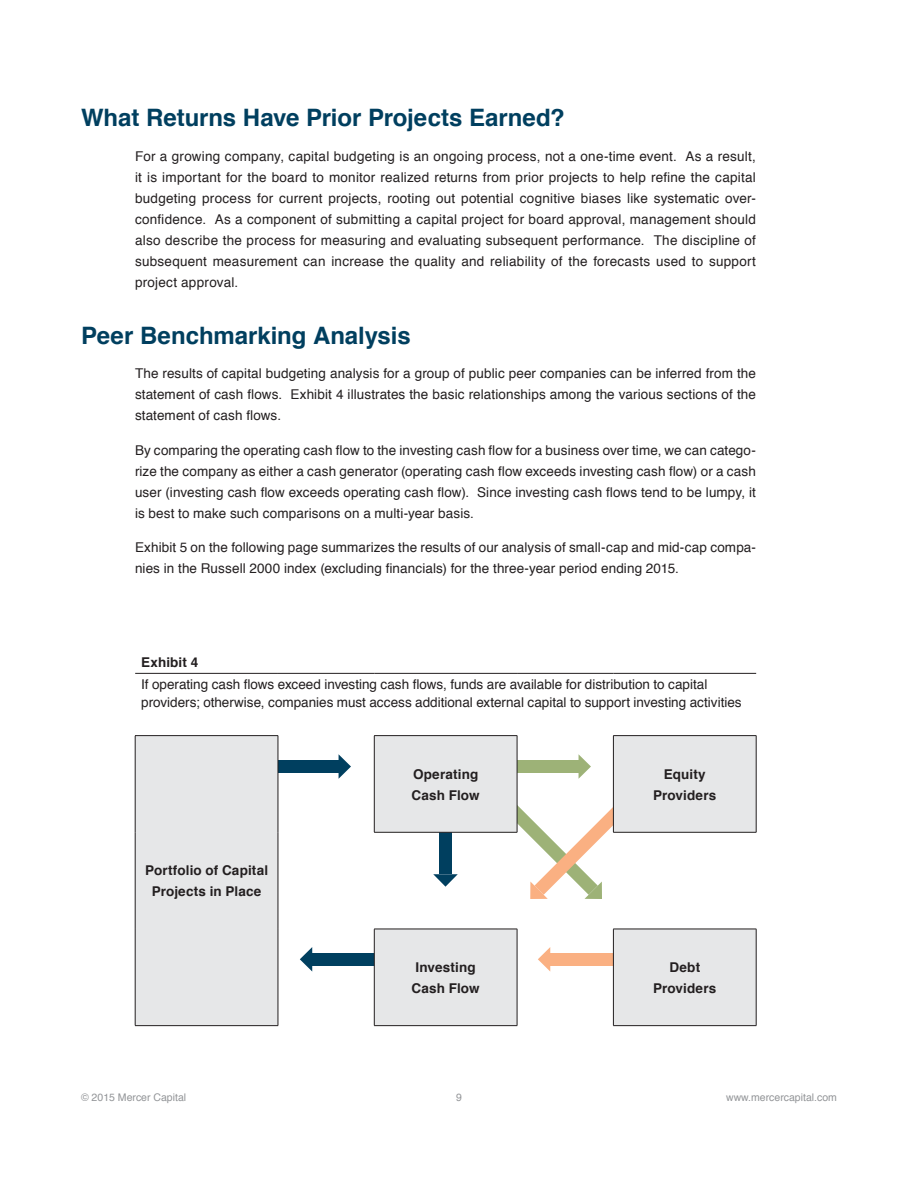
<style>
.page{position:relative;width:918px;height:1188px;background:#fff}
.page>*{position:absolute;margin:0;border:0;box-sizing:border-box;transform-origin:0 0}
.t1{font:700 24px "Helvetica";letter-spacing:-.005em;color:#003f5f}
.t2{font:13.5px/21px "Helvetica";letter-spacing:.005em;color:#231f20;text-align:justify}
.t3{font:700 13.5px/21px "Helvetica";letter-spacing:.01em;color:#231f20;text-align:center}
.t4{font:10.5px "Helvetica";color:#939598}
</style>
<div class="page">
<svg style="left:136px;top:736px;width:620px;height:290px;fill:#e6e7e8"></svg>
<hr style="left:135px;top:673px;width:143px;height:1px;background:#231f20">
<hr style="left:278px;top:673px;width:96px;height:1px;background:#231f20">
<hr style="left:374px;top:673px;width:143px;height:1px;background:#231f20">
<hr style="left:517px;top:673px;width:96px;height:1px;background:#231f20">
<hr style="left:613px;top:673px;width:143px;height:1px;background:#231f20">
<hr style="left:135px;top:735px;width:143px;height:1px;background:#231f20">
<hr style="left:135px;top:736px;width:1px;height:96px;background:#231f20">
<hr style="left:278px;top:736px;width:1px;height:96px;background:#231f20">
<hr style="left:135px;top:832px;width:1px;height:97px;background:#231f20">
<hr style="left:278px;top:832px;width:1px;height:97px;background:#231f20">
<hr style="left:135px;top:929px;width:1px;height:96px;background:#231f20">
<hr style="left:278px;top:929px;width:1px;height:96px;background:#231f20">
<hr style="left:135px;top:1025px;width:143px;height:1px;background:#231f20">
<hr style="left:374px;top:735px;width:143px;height:1px;background:#231f20">
<hr style="left:374px;top:736px;width:1px;height:96px;background:#231f20">
<hr style="left:517px;top:736px;width:1px;height:96px;background:#231f20">
<hr style="left:374px;top:832px;width:143px;height:1px;background:#231f20">
<hr style="left:613px;top:735px;width:143px;height:1px;background:#231f20">
<hr style="left:613px;top:736px;width:1px;height:96px;background:#231f20">
<hr style="left:756px;top:736px;width:1px;height:96px;background:#231f20">
<hr style="left:613px;top:832px;width:143px;height:1px;background:#231f20">
<hr style="left:374px;top:929px;width:143px;height:1px;background:#231f20">
<hr style="left:374px;top:929px;width:1px;height:96px;background:#231f20">
<hr style="left:517px;top:929px;width:1px;height:96px;background:#231f20">
<hr style="left:374px;top:1025px;width:143px;height:1px;background:#231f20">
<hr style="left:613px;top:929px;width:143px;height:1px;background:#231f20">
<hr style="left:613px;top:929px;width:1px;height:96px;background:#231f20">
<hr style="left:756px;top:929px;width:1px;height:96px;background:#231f20">
<hr style="left:613px;top:1025px;width:143px;height:1px;background:#231f20">
<h1 class="t1" style="left:81px;top:98px;width:485px">What Returns Have Prior Projects Earned?</h1>
<p class="t2" style="left:135px;top:146px;width:623px">For a growing company, capital budgeting is an ongoing process, not a one-time event. As a result, it is important for the board to monitor realized returns from prior projects to help refine the capital budgeting process for current projects, rooting out potential cognitive biases like systematic over&shy;confidence. As a component of submitting a capital project for board approval, management should also describe the process for measuring and evaluating subsequent performance. The discipline of subsequent measurement can increase the quality and reliability of the forecasts used to support project approval.</p>
<h1 class="t1" style="left:81px;top:316px;width:331px">Peer Benchmarking Analysis</h1>
<p class="t2" style="left:135px;top:363px;width:623px">The results of capital budgeting analysis for a group of public peer companies can be inferred from the statement of cash flows. Exhibit 4 illustrates the basic relationships among the various sections of the statement of cash flows.</p>
<p class="t2" style="left:135px;top:440px;width:623px">By comparing the operating cash flow to the investing cash flow for a business over time, we can catego&shy;rize the company as either a cash generator (operating cash flow exceeds investing cash flow) or a cash user (investing cash flow exceeds operating cash flow). Since investing cash flows tend to be lumpy, it is best to make such comparisons on a multi-year basis.</p>
<p class="t2" style="left:135px;top:537px;width:622px">Exhibit 5 on the following page summarizes the results of our analysis of small-cap and mid-cap compa&shy;nies in the Russell 2000 index (excluding financials) for the three-year period ending 2015.</p>
<p class="t3" style="left:141px;top:652px;width:59px">Exhibit 4</p>
<p class="t2" style="left:141px;top:676px;width:602px;line-height:18px">If operating cash flows exceed investing cash flows, funds are available for distribution to capital providers; otherwise, companies must access additional external capital to support investing activities</p>
<p class="t3" style="left:145px;top:860px;width:125px">Portfolio of Capital<br>Projects in Place</p>
<p class="t3" style="left:412px;top:763px;width:70px;text-align:left">Operating<br>Cash Flow</p>
<p class="t3" style="left:653px;top:763px;width:65px">Equity<br>Providers</p>
<p class="t3" style="left:412px;top:957px;width:70px;text-align:left">Investing<br>Cash Flow</p>
<p class="t3" style="left:653px;top:957px;width:65px">Debt<br>Providers</p>
<p class="t4" style="left:81px;top:1090px;width:107px">© 2015 Mercer Capital</p>
<p class="t4" style="left:456px;top:1090px;width:7px">9</p>
<p class="t4" style="left:726px;top:1090px;width:112px">www.mercercapital.com</p>
</div>
